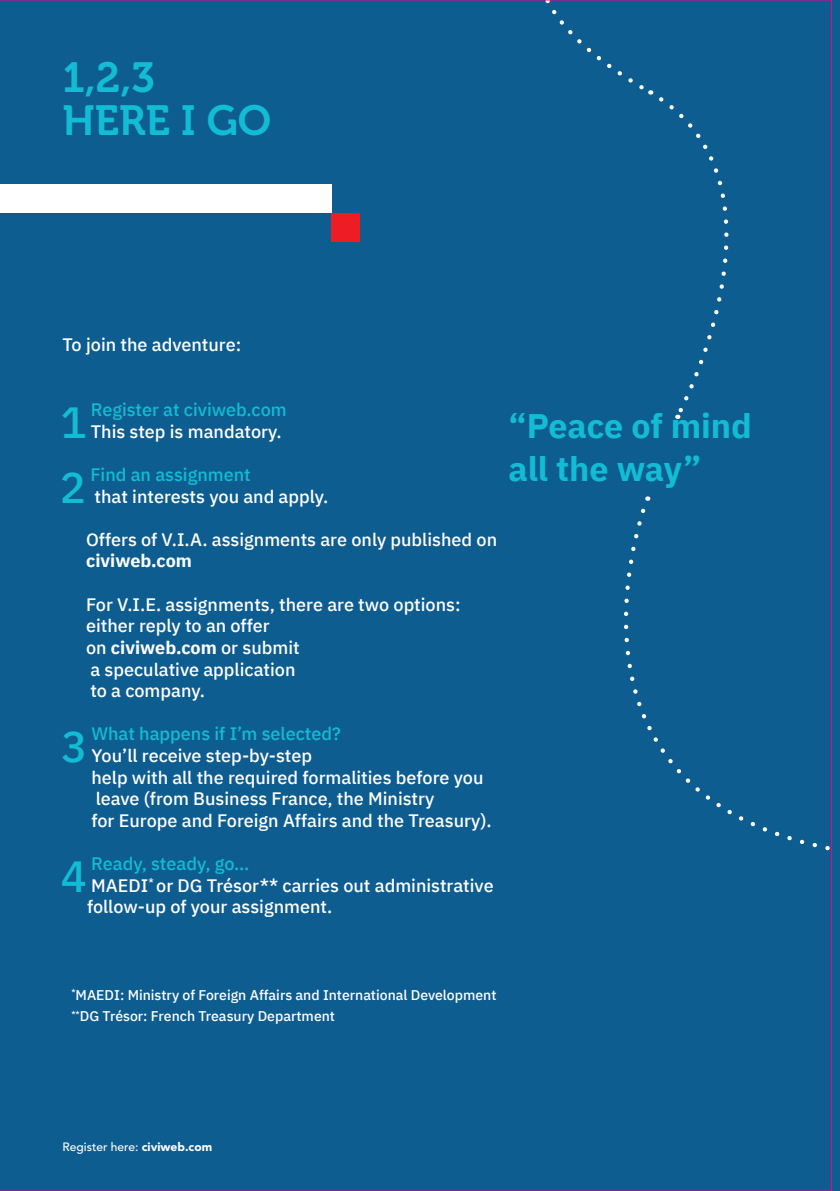
<style>
.page{position:relative;width:840px;height:1191px;background:#fff}
.page>*{position:absolute;margin:0;border:0;box-sizing:border-box;transform-origin:0 0}
.t1{font:500 43.6px "IBM Plex Sans";color:#12bcd5}
.t2{font:42px/43.2px "Museo 700";color:#12bcd5}
.t3{font:700 34px/43.2px "IBM Plex Sans";color:#12bcd5}
.t4{font:500 18px/21.6px "IBM Plex Sans";color:#fff}
.t5{font:500 18px "IBM Plex Sans";color:#12bcd5}
.t6{font:700 18px "IBM Plex Sans";color:#fff}
.t7{font:500 14px/21.6px "IBM Plex Sans";color:#fff}
.t8{font:500 12px "Avenir LT Std";color:#fff}
.s1{font-weight:700}
.s2{color:#12bcd5}
.s3{font-weight:900}
</style>
<div class="page">
<svg style="left:831px;top:505px;width:8px;height:350px;background:#29518f"></svg>
<div style="left:0;top:0;width:831px;height:1191px;background:#0e5d90"></div>
<h2 class="t2" style="left:62px;top:57px;width:210px">1,2,3<br>HERE I GO</h2>
<p class="t4" style="left:62px;top:333px;width:180px">To join the adventure:</p>
<h1 class="t1" style="left:60px;top:388px;width:28px">1</h1>
<p class="t5" style="left:91px;top:396px;width:197px">Register at civiweb.com</p>
<p class="t4" style="left:91px;top:419px;width:192px">This step is mandatory.</p>
<h1 class="t1" style="left:60px;top:453px;width:28px">2</h1>
<p class="t5" style="left:90px;top:460px;width:162px">Find an assignment</p>
<p class="t4" style="left:94px;top:484px;width:235px">that interests you and apply.</p>
<p class="t4" style="left:86px;top:527px;width:412px">Offers of V.I.A. assignments are only published on</p>
<p class="t6" style="left:86px;top:547px;width:107px">civiweb.com</p>
<p class="t4" style="left:86px;top:592px;width:376px">For V.I.E. assignments, there are two options: either reply to an offer<br>on <span class="s1">civiweb.com</span> or submit<br>a speculative application<br>to a company.</p>
<h1 class="t1" style="left:61px;top:712px;width:28px">3</h1>
<p class="t5" style="left:91px;top:720px;width:251px">What happens if I’m selected?</p>
<p class="t4" style="left:91px;top:743px;width:401px">You’ll receive step-by-step<br>help with all the required formalities before you leave (from Business France, the Ministry<br>for Europe and Foreign Affairs and the Treasury).</p>
<h1 class="t1" style="left:61px;top:842px;width:28px">4</h1>
<p class="t4" style="left:87px;top:851px;width:408px"><span class="s2">Ready, steady, go…<br></span>MAEDI<sup>*</sup> or DG Trésor** carries out administrative follow-up of your assignment.</p>
<h3 class="t3" style="left:508px;top:401px;width:245px">“Peace of mind all the way”</h3>
<p class="t7" style="left:71px;top:982px;width:426px"><sup>*</sup>MAEDI: Ministry of Foreign Affairs and International Development <sup>**</sup>DG Trésor: French Treasury Department</p>
<p class="t8" style="left:62px;top:1139px;width:151px">Register here: <span class="s3">civiweb.com</span></p>
</div>
